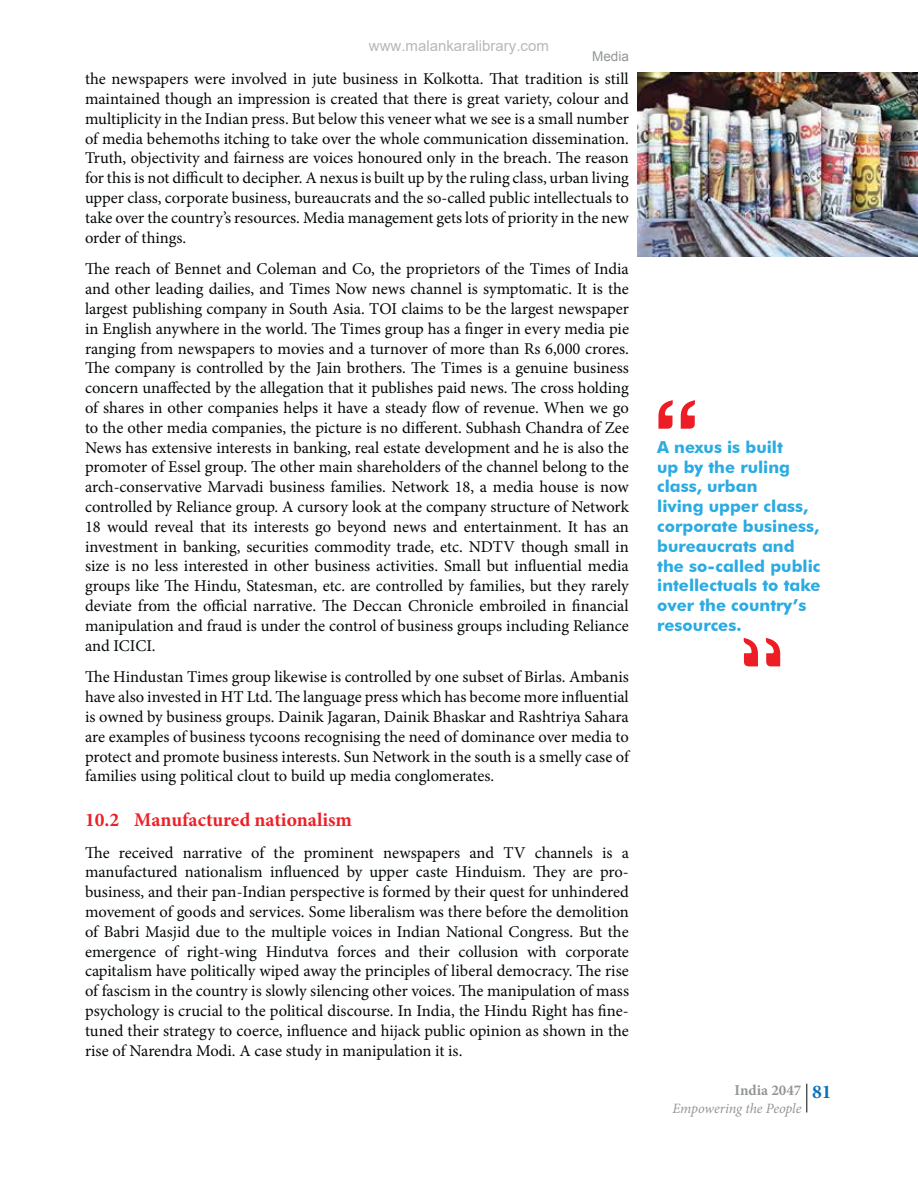
<style>
.page{position:relative;width:918px;height:1188px;background:#fff}
.page>*{position:absolute;margin:0;border:0;box-sizing:border-box;transform-origin:0 0}
.t1{font:700 19.5px "Minion Pro";color:#ec2027}
.t2{font:700 19.5px "Minion Pro";color:#0a72ba}
.t3{font:16.5px/19.8px "Minion Pro";color:#040809;text-align:justify}
.t4{font:700 16.5px/19.8px "Futura BT";color:#2aabe2}
.t5{font:15px "Arial";color:#b6b8ba}
.t6{font:700 15px "Minion Pro";color:#939698}
.t7{font:italic 14.25px "Minion Pro";letter-spacing:-.01em;color:#939698}
.t8{font:13.5px "Arial";color:#939698}
</style>
<div class="page">
<svg style="left:807px;top:1084px;width:1px;height:28px"></svg>
<svg style="left:658px;top:400px;width:37px;height:29px"></svg>
<svg style="left:744px;top:638px;width:36px;height:28px"></svg>
<img style="left:637px;top:72px;width:281px;height:184px">
<p class="t5" style="left:369px;top:37px;width:182px">www.malankaralibrary.com</p>
<p class="t8" style="left:592px;top:49px;width:38px">Media</p>
<p class="t3" style="left:85px;top:71px;width:545px">the newspapers were involved in jute business in Kolkotta. That tradition is still maintained though an impression is created that there is great variety, colour and multiplicity in the Indian press. But below this veneer what we see is a small number of media behemoths itching to take over the whole communication dissemination.<br>Truth, objectivity and fairness are voices honoured only in the breach. The reason for this is not difficult to decipher. A nexus is built up by the ruling class, urban living upper class, corporate business, bureaucrats and the so-called public intellectuals to take over the country’s resources. Media management gets lots of priority in the new order of things.</p>
<p class="t3" style="left:85px;top:261px;width:545px">The reach of Bennet and Coleman and Co, the proprietors of the Times of India and other leading dailies, and Times Now news channel is symptomatic. It is the largest publishing company in South Asia. TOI claims to be the largest newspaper in English anywhere in the world. The Times group has a finger in every media pie ranging from newspapers to movies and a turnover of more than Rs 6,000 crores.<br>The company is controlled by the Jain brothers. The Times is a genuine business concern unaffected by the allegation that it publishes paid news. The cross holding of shares in other companies helps it have a steady flow of revenue. When we go to the other media companies, the picture is no different. Subhash Chandra of Zee News has extensive interests in banking, real estate development and he is also the promoter of Essel group. The other main shareholders of the channel belong to the arch-conservative Marvadi business families. Network 18, a media house is now controlled by Reliance group. A cursory look at the company structure of Network 18 would reveal that its interests go beyond news and entertainment. It has an investment in banking, securities commodity trade, etc. NDTV though small in size is no less interested in other business activities. Small but influential media groups like The Hindu, Statesman, etc. are controlled by families, but they rarely deviate from the official narrative. The Deccan Chronicle embroiled in financial manipulation and fraud is under the control of business groups including Reliance and ICICI.</p>
<p class="t3" style="left:85px;top:669px;width:545px">The Hindustan Times group likewise is controlled by one subset of Birlas. Ambanis have also invested in HT Ltd. The language press which has become more influential is owned by business groups. Dainik Jagaran, Dainik Bhaskar and Rashtriya Sahara are examples of business tycoons recognising the need of dominance over media to protect and promote business interests. Sun Network in the south is a smelly case of families using political clout to build up media conglomerates.</p>
<p class="t1" style="left:85px;top:812px;width:269px">10.2 Manufactured nationalism</p>
<p class="t3" style="left:85px;top:844px;width:546px">The received narrative of the prominent newspapers and TV channels is a manufactured nationalism influenced by upper caste Hinduism. They are pro&shy;business, and their pan-Indian perspective is formed by their quest for unhindered movement of goods and services. Some liberalism was there before the demolition of Babri Masjid due to the multiple voices in Indian National Congress. But the emergence of right-wing Hindutva forces and their collusion with corporate capitalism have politically wiped away the principles of liberal democracy. The rise of fascism in the country is slowly silencing other voices. The manipulation of mass psychology is crucial to the political discourse. In India, the Hindu Right has fine&shy;tuned their strategy to coerce, influence and hijack public opinion as shown in the rise of Narendra Modi. A case study in manipulation it is.</p>
<p class="t4" style="left:657px;top:437px;width:165px">A nexus is built<br>up by the ruling class, urban<br>living upper class, corporate business, bureaucrats and the so-called public intellectuals to take over the country’s resources.</p>
<p class="t6" style="left:735px;top:1084px;width:68px">India 2047</p>
<p class="t7" style="left:672px;top:1102px;width:131px">Empowering the People</p>
<p class="t2" style="left:812px;top:1084px;width:21px">81</p>
</div>
